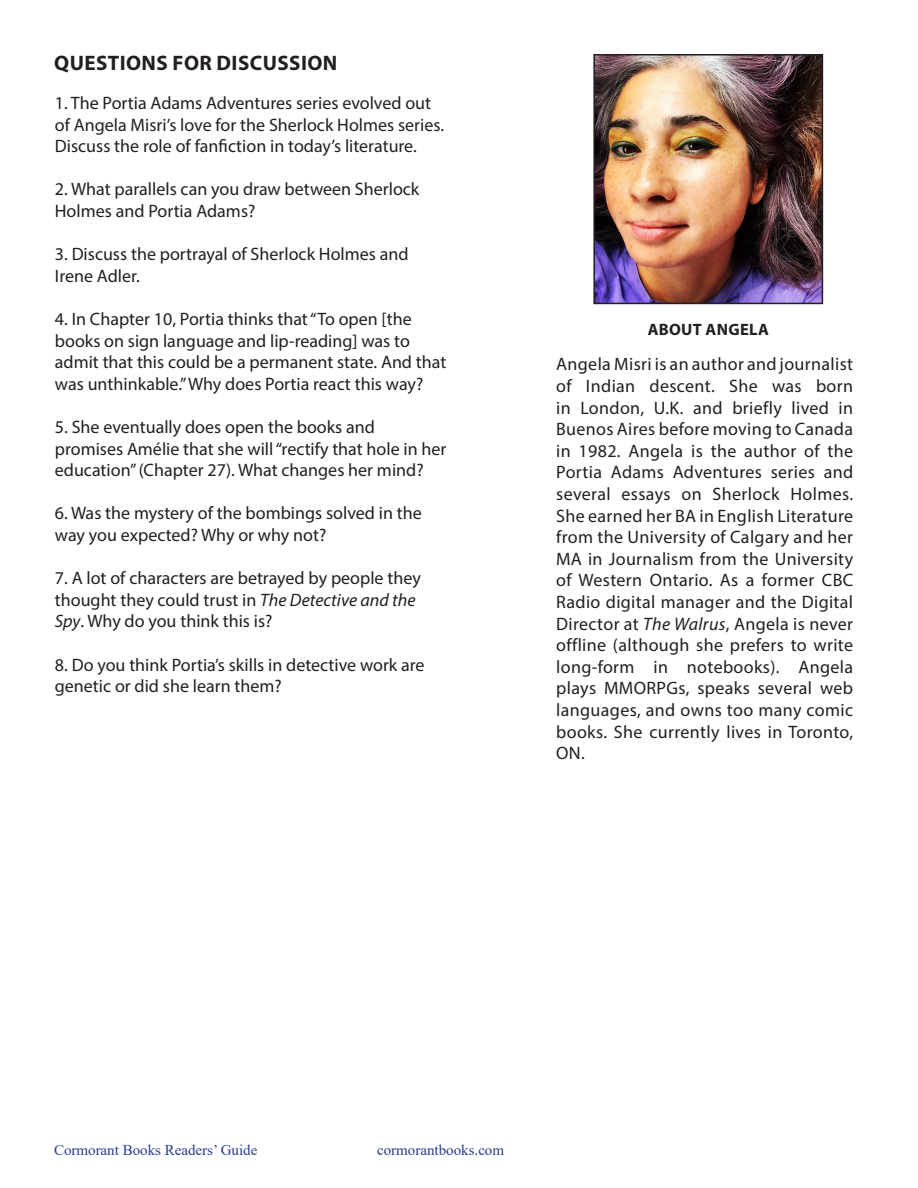
<style>
.page{position:relative;width:918px;height:1188px;background:#fff}
.page>*{position:absolute;margin:0;border:0;box-sizing:border-box;transform-origin:0 0}
.t1{font:700 21px "Myriad Pro";letter-spacing:.02em;color:#231f20}
.t2{font:18px/21.6px "Myriad Pro";color:#231f20}
.t3{font:700 16.5px "Myriad Pro";letter-spacing:.02em;color:#231f20}
.t4{font:15px "Times New Roman";color:#253f8e}
.s1{font-style:italic}
</style>
<div class="page">
<img style="left:596px;top:57px;width:224px;height:244px">
<div style="left:593px;top:54px;width:230px;height:250px;border:2px solid #231f20"></div>
<p class="t1" style="left:54px;top:49px;width:285px">QUESTIONS FOR DISCUSSION</p>
<p class="t2" style="left:55px;top:92px;width:391px">1. The Portia Adams Adventures series evolved out of Angela Misri’s love for the Sherlock Holmes series.<br>Discuss the role of fanfiction in today’s literature.</p>
<p class="t2" style="left:55px;top:178px;width:366px">2. What parallels can you draw between Sherlock<br>Holmes and Portia Adams?</p>
<p class="t2" style="left:55px;top:243px;width:355px">3. Discuss the portrayal of Sherlock Holmes and<br>Irene Adler.</p>
<p class="t2" style="left:55px;top:308px;width:393px">4. In Chapter 10, Portia thinks that “To open [the books on sign language and lip-reading] was to admit that this could be a permanent state. And that was unthinkable.” Why does Portia react this way?</p>
<p class="t2" style="left:55px;top:416px;width:393px">5. She eventually does open the books and promises Amélie that she will “rectify that hole in her education” (Chapter 27). What changes her mind?</p>
<p class="t2" style="left:55px;top:502px;width:368px">6. Was the mystery of the bombings solved in the way you expected? Why or why not?</p>
<p class="t2" style="left:55px;top:567px;width:368px">7. A lot of characters are betrayed by people they thought they could trust in <span class="s1">The Detective and the<br>Spy</span>. Why do you think this is?</p>
<p class="t2" style="left:55px;top:653px;width:371px">8. Do you think Portia’s skills in detective work are genetic or did she learn them?</p>
<p class="t3" style="left:648px;top:319px;width:123px">ABOUT ANGELA</p>
<p class="t2" style="left:556px;top:353px;width:299px;text-align:justify">Angela Misri is an author and journalist of Indian descent. She was born in London, U.K. and briefly lived in Buenos Aires before moving to Canada in 1982. Angela is the author of the Portia Adams Adventures series and several essays on Sherlock Holmes.<br>She earned her BA in English Literature from the University of Calgary and her MA in Journalism from the University of Western Ontario. As a former CBC Radio digital manager and the Digital Director at <span class="s1">The Walrus</span>, Angela is never offline (although she prefers to write long-form in notebooks). Angela plays MMORPGs, speaks several web languages, and owns too many comic books. She currently lives in Toronto, ON.</p>
<p class="t4" style="left:54px;top:1140px;width:205px">Cormorant Books Readers’ Guide</p>
<p class="t4" style="left:377px;top:1140px;width:129px">cormorantbooks.com</p>
</div>
